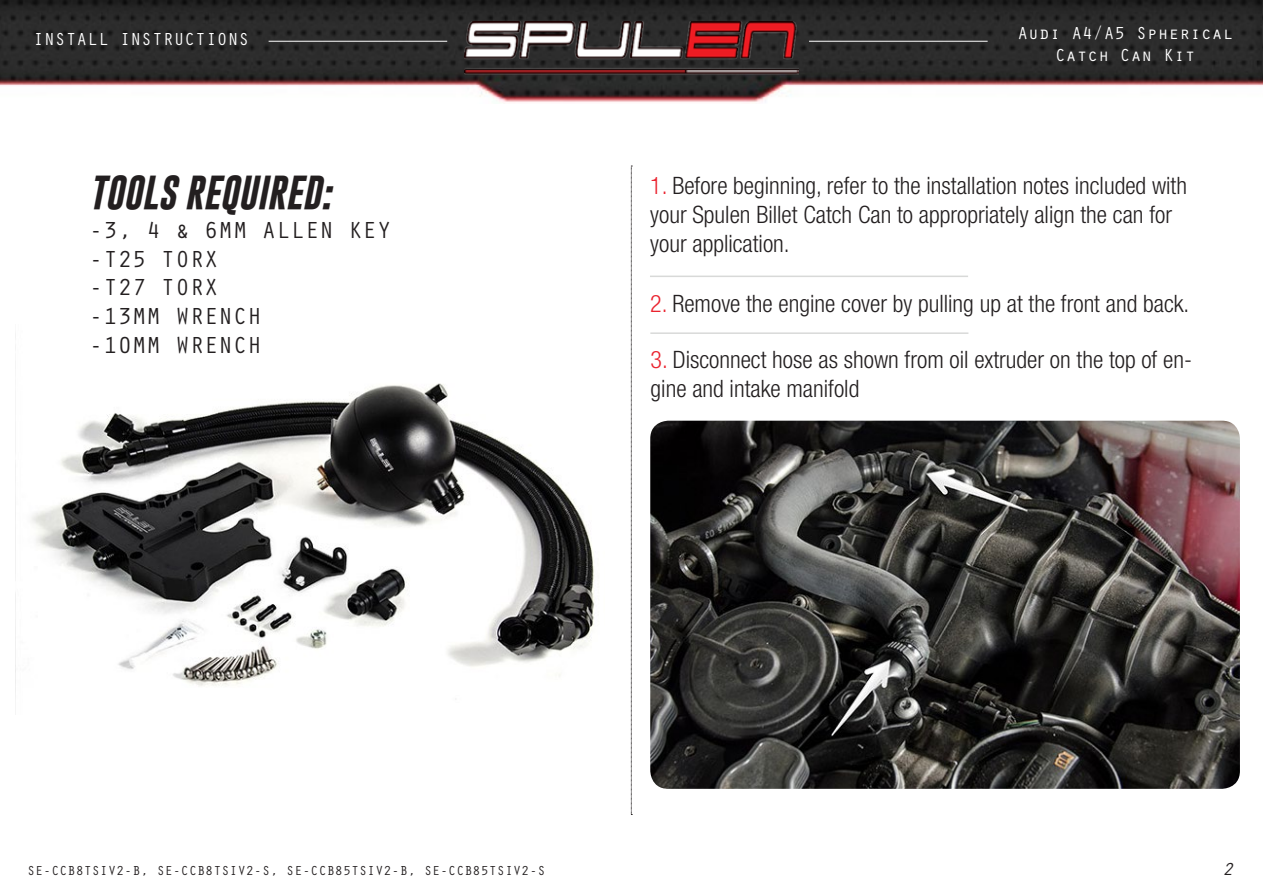
<style>
.page{position:relative;width:1263px;height:893px;background:#fff}
.page>*{position:absolute;margin:0;border:0;box-sizing:border-box;transform-origin:0 0}
.t1{font:italic 700 34.5px "Gobold";color:#231f20}
.t2{font:300 condensed 24px/28.8px "Helvetica Neue LT Std";color:#231f20}
.t3{font:24px "Orator Std";color:#231f20}
.t4{font:18px/21.6px "Orator Std";color:#fff;text-align:center}
.t5{font:italic 18px "Orator Std";color:#231f20}
.t6{font:13.5px "Orator Std";color:#231f20}
.s1{color:#ea232f}
</style>
<div class="page">
<img style="left:0;top:0;width:1263px;height:102px">
<hr style="left:269px;top:41px;width:178px;height:1px;background:#fff">
<hr style="left:809px;top:41px;width:179px;height:1px;background:#fff">
<svg style="left:631px;top:166px;width:1px;height:649px"></svg>
<img style="left:464px;top:22px;width:334px;height:52px">
<hr style="left:650px;top:276px;width:318px;height:1px;background:#d8d9d8">
<img style="left:15px;top:333px;width:580px;height:367px">
<img style="left:650px;top:421px;width:590px;height:368px">
<hr style="left:650px;top:332px;width:318px;height:2px;background:#d8d9d8">
<p class="t4" style="left:33px;top:28px;width:218px">INSTALL INSTRUCTIONS</p>
<p class="t4" style="left:1017px;top:22px;width:218px">Audi A4/A5 Spherical<br>Catch Can Kit</p>
<p class="t1" style="left:89px;top:170px;width:244px">TOOLS REQUIRED:</p>
<p class="t3" style="left:89px;top:213px;width:304px">-3, 4 &amp; 6MM ALLEN KEY</p>
<p class="t3" style="left:89px;top:241px;width:131px">-T25 TORX</p>
<p class="t3" style="left:89px;top:270px;width:131px">-T27 TORX</p>
<p class="t3" style="left:89px;top:299px;width:174px">-13MM WRENCH</p>
<p class="t3" style="left:89px;top:328px;width:174px">-10MM WRENCH</p>
<p class="t2" style="left:650px;top:171px;width:538px"><span class="s1">1.</span> Before beginning, refer to the installation notes included with your Spulen Billet Catch Can to appropriately align the can for your application.</p>
<p class="t2" style="left:650px;top:289px;width:541px"><span class="s1">2.</span> Remove the engine cover by pulling up at the front and back.</p>
<p class="t2" style="left:651px;top:345px;width:543px"><span class="s1">3.</span> Disconnect hose as shown from oil extruder on the top of en&shy;gine and intake manifold</p>
<p class="t6" style="left:27px;top:861px;width:520px">SE-CCB8TSIV2-B, SE-CCB8TSIV2-S, SE-CCB85TSIV2-B, SE-CCB85TSIV2-S</p>
<p class="t5" style="left:1222px;top:856px;width:12px">2</p>
</div>
